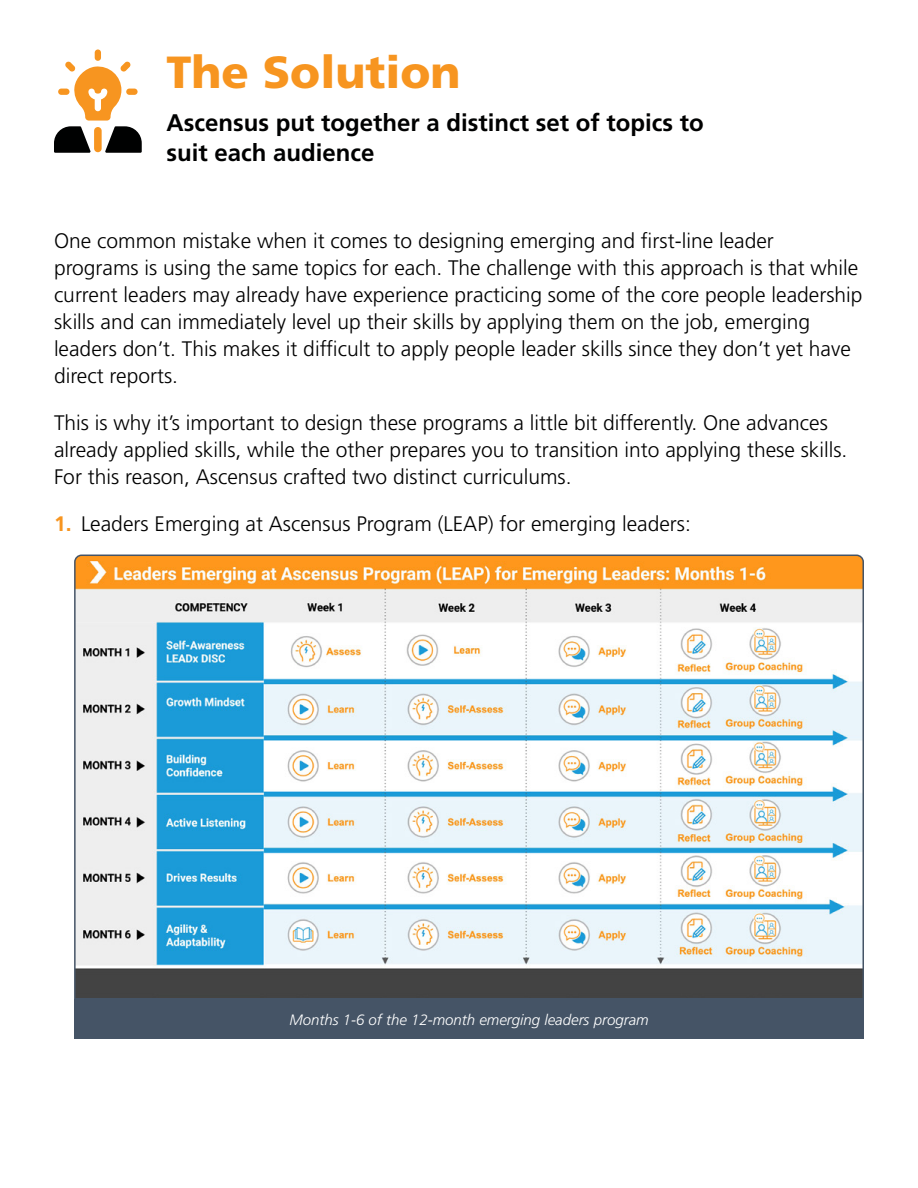
<style>
.page{position:relative;width:918px;height:1188px;background:#fff}
.page>*{position:absolute;margin:0;border:0;box-sizing:border-box;transform-origin:0 0}
.t1{font:900 45px "Frutiger LT Std";color:#f79520}
.t2{font:700 24px/30px "Frutiger LT Std";color:#000101}
.t3{font:300 21px/27px "Frutiger LT Std";color:#000}
.t4{font:italic 300 15px "Frutiger LT Std";color:#fff}
.s1{font-weight:700;color:#f79520}
</style>
<div class="page">
<svg style="left:74px;top:554px;width:790px;height:445px"></svg>
<div style="left:74px;top:999px;width:790px;height:40px;background:#455466"></div>
<svg style="left:54px;top:49px;width:88px;height:104px"></svg>
<h1 class="t1" style="left:166px;top:45px;width:295px">The Solution</h1>
<p class="t2" style="left:166px;top:108px;width:539px">Ascensus put together a distinct set of topics to suit each audience</p>
<p class="t3" style="left:54px;top:228px;width:810px">One common mistake when it comes to designing emerging and first-line leader programs is using the same topics for each. The challenge with this approach is that while current leaders may already have experience practicing some of the core people leadership skills and can immediately level up their skills by applying them on the job, emerging leaders don’t. This makes it difficult to apply people leader skills since they don’t yet have direct reports.</p>
<p class="t3" style="left:54px;top:410px;width:795px">This is why it’s important to design these programs a little bit differently. One advances already applied skills, while the other prepares you to transition into applying these skills.<br>For this reason, Ascensus crafted two distinct curriculums.</p>
<p class="t3" style="left:54px;top:511px;width:638px"><span class="s1">1.</span> Leaders Emerging at Ascensus Program (LEAP) for emerging leaders:</p>
<p class="t4" style="left:289px;top:1011px;width:361px">Months 1-6 of the 12-month emerging leaders program</p>
</div>
